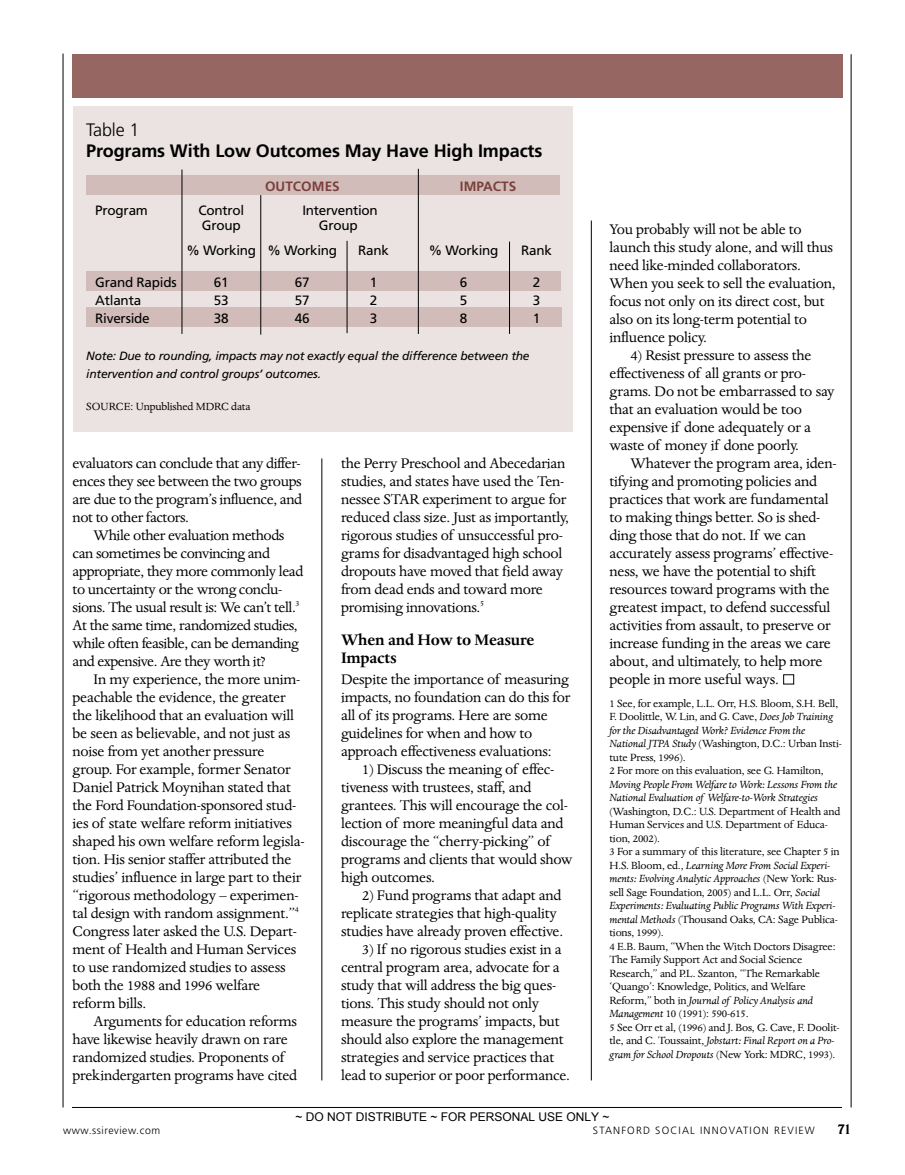
<style>
.page{position:relative;width:905px;height:1175px;background:#fff}
.page>*{position:absolute;margin:0;border:0;box-sizing:border-box;transform-origin:0 0}
.t1{font:700 18px "Frutiger LT Std";letter-spacing:-.005em;color:#000}
.t2{font:300 18px "Frutiger LT Std";letter-spacing:-.005em;color:#000}
.t3{font:700 17.7px/18px "Dante MT Std";letter-spacing:-.015em;color:#000}
.t4{font:16.2px/18px "Dante MT Std";letter-spacing:-.015em;color:#000}
.t5{font:13.5px/25.5px "Frutiger LT Std";letter-spacing:-.015em;color:#000}
.t6{font:700 13.5px "Frutiger LT Std";letter-spacing:.005em;color:#7b403b}
.t7{font:700 13.5px "Cantoria MT Std";color:#000}
.t8{font:12px/13.5px "Dante MT Std";letter-spacing:-.015em;color:#000}
.t9{font:italic 12px/18px "Frutiger LT Std";letter-spacing:-.015em;color:#000}
.t10{font:italic 12px/13.5px "Dante MT Std";letter-spacing:-.015em;color:#000}
.t11{font:12px "Arial";color:#000}
.t12{font:300 10.5px "Frutiger LT Std";letter-spacing:.11em;color:#000}
.t13{font:300 10.5px "Frutiger LT Std";letter-spacing:.055em;color:#000}
.s1{font-style:italic}
</style>
<div class="page">
<hr style="left:63px;top:54px;width:1px;height:1053px;background:#000">
<hr style="left:72px;top:1107px;width:770px;height:1px;background:#000">
<hr style="left:850px;top:54px;width:1px;height:1053px;background:#000">
<hr style="left:321px;top:458px;width:1px;height:622px;background:#000">
<div style="left:72px;top:54px;width:770px;height:44px;background:#966662"></div>
<hr style="left:591px;top:220px;width:1px;height:860px;background:#000">
<div style="left:74px;top:106px;width:499px;height:326px;background:#ebe2e2"></div>
<div style="left:86px;top:176px;width:474px;height:19px;background:#d1bcba"></div>
<div style="left:86px;top:272px;width:474px;height:19px;background:#d1bcba"></div>
<div style="left:86px;top:308px;width:475px;height:19px;background:#d1bcba"></div>
<hr style="left:509px;top:242px;width:1px;height:92px;background:#000">
<hr style="left:418px;top:169px;width:1px;height:165px;background:#000">
<hr style="left:347px;top:241px;width:1px;height:92px;background:#000">
<hr style="left:260px;top:195px;width:1px;height:139px;background:#000">
<hr style="left:182px;top:170px;width:1px;height:164px;background:#000">
<p class="t2" style="left:86px;top:122px;width:55px">Table 1</p>
<p class="t1" style="left:86px;top:143px;width:457px">Programs With Low Outcomes May Have High Impacts</p>
<p class="t6" style="left:265px;top:180px;width:76px">OUTCOMES</p>
<p class="t6" style="left:460px;top:180px;width:58px">IMPACTS</p>
<p class="t5" style="left:95px;top:198px;width:54px">Program</p>
<p class="t5" style="left:198px;top:198px;width:47px">Control</p>
<p class="t5" style="left:302px;top:198px;width:77px">Intervention</p>
<p class="t5" style="left:202px;top:213px;width:40px">Group</p>
<p class="t5" style="left:186px;top:213px;width:173px;text-indent:132px">Group % Working % Working</p>
<p class="t5" style="left:358px;top:239px;width:32px">Rank</p>
<p class="t5" style="left:429px;top:239px;width:71px">% Working</p>
<p class="t5" style="left:521px;top:239px;width:32px">Rank</p>
<p class="t5" style="left:95px;top:270px;width:83px">Grand Rapids</p>
<p class="t5" style="left:214px;top:270px;width:16px">61</p>
<p class="t5" style="left:295px;top:270px;width:16px">67</p>
<p class="t5" style="left:370px;top:270px;width:9px">1</p>
<p class="t5" style="left:460px;top:270px;width:9px">6</p>
<p class="t5" style="left:532px;top:270px;width:9px">2</p>
<p class="t5" style="left:95px;top:288px;width:47px">Atlanta</p>
<p class="t5" style="left:214px;top:288px;width:16px">53</p>
<p class="t5" style="left:295px;top:288px;width:16px">57</p>
<p class="t5" style="left:370px;top:288px;width:9px">2</p>
<p class="t5" style="left:460px;top:288px;width:9px">5</p>
<p class="t5" style="left:532px;top:288px;width:9px">3</p>
<p class="t5" style="left:95px;top:306px;width:56px">Riverside</p>
<p class="t5" style="left:214px;top:306px;width:16px">38</p>
<p class="t5" style="left:295px;top:306px;width:16px">46</p>
<p class="t5" style="left:370px;top:306px;width:9px">3</p>
<p class="t5" style="left:460px;top:306px;width:9px">8</p>
<p class="t5" style="left:532px;top:306px;width:9px">1</p>
<p class="t9" style="left:86px;top:348px;width:445px">Note: Due to rounding, impacts may not exactly equal the difference between the intervention and control groups’ outcomes.</p>
<p class="t8" style="left:86px;top:400px;width:166px">SOURCE: Unpublished MDRC data</p>
<p class="t4" style="left:73px;top:455px;width:231px;text-align:justify">evaluators can conclude that any differ&shy;ences they see between the two groups are due to the program’s influence, and not to other factors.</p>
<p class="t4" style="left:73px;top:527px;width:232px;text-indent:21px">While other evaluation methods can sometimes be convincing and appropriate, they more commonly lead to uncertainty or the wrong conclu&shy;sions. The usual result is: We can’t tell.<sup>3<br></sup>At the same time, randomized studies, while often feasible, can be demanding and expensive. Are they worth it?</p>
<p class="t4" style="left:73px;top:671px;width:234px;text-indent:21px">In my experience, the more unim&shy;peachable the evidence, the greater the likelihood that an evaluation will be seen as believable, and not just as noise from yet another pressure group. For example, former Senator Daniel Patrick Moynihan stated that the Ford Foundation-sponsored stud&shy;ies of state welfare reform initiatives shaped his own welfare reform legisla&shy;tion. His senior staffer attributed the studies’ influence in large part to their “rigorous methodology – experimen&shy;tal design with random assignment.”<sup>4<br></sup>Congress later asked the U.S. Depart&shy;ment of Health and Human Services to use randomized studies to assess both the 1988 and 1996 welfare reform bills.</p>
<p class="t4" style="left:73px;top:1013px;width:226px;text-indent:21px">Arguments for education reforms have likewise heavily drawn on rare randomized studies. Proponents of prekindergarten programs have cited</p>
<p class="t4" style="left:341px;top:455px;width:229px">the Perry Preschool and Abecedarian studies, and states have used the Ten&shy;nessee STAR experiment to argue for reduced class size. Just as importantly, rigorous studies of unsuccessful pro&shy;grams for disadvantaged high school dropouts have moved that field away from dead ends and toward more promising innovations.<sup>5</sup></p>
<p class="t3" style="left:341px;top:631px;width:195px">When and How to Measure<br>Impacts</p>
<p class="t4" style="left:341px;top:671px;width:231px">Despite the importance of measuring impacts, no foundation can do this for all of its programs. Here are some guidelines for when and how to approach effectiveness evaluations:</p>
<p class="t4" style="left:341px;top:761px;width:233px;text-indent:21px">1) Discuss the meaning of effec&shy;tiveness with trustees, staff, and grantees. This will encourage the col&shy;lection of more meaningful data and discourage the “cherry-picking” of programs and clients that would show high outcomes.</p>
<p class="t4" style="left:341px;top:887px;width:224px;text-indent:21px">2) Fund programs that adapt and replicate strategies that high-quality studies have already proven effective.</p>
<p class="t4" style="left:341px;top:941px;width:230px;text-indent:21px">3) If no rigorous studies exist in a central program area, advocate for a study that will address the big ques&shy;tions. This study should not only measure the programs’ impacts, but should also explore the management strategies and service practices that lead to superior or poor performance.</p>
<p class="t4" style="left:609px;top:221px;width:227px">You probably will not be able to launch this study alone, and will thus need like-minded collaborators.<br>When you seek to sell the evaluation, focus not only on its direct cost, but also on its long-term potential to influence policy.</p>
<p class="t4" style="left:609px;top:347px;width:227px;text-indent:21px">4) Resist pressure to assess the effectiveness of all grants or pro&shy;grams. Do not be embarrassed to say that an evaluation would be too expensive if done adequately or a waste of money if done poorly.</p>
<p class="t4" style="left:609px;top:455px;width:228px;text-indent:21px">Whatever the program area, iden&shy;tifying and promoting policies and practices that work are fundamental to making things better. So is shed&shy;ding those that do not. If we can accurately assess programs’ effective&shy;ness, we have the potential to shift resources toward programs with the greatest impact, to defend successful activities from assault, to preserve or increase funding in the areas we care about, and ultimately, to help more people in more useful ways.</p>
<p class="t8" style="left:609px;top:697px;width:234px">1 See, for example, L.L. Orr, H.S. Bloom, S.H. Bell, F. Doolittle, W. Lin, and G. Cave, <span class="s1">Does Job Training for the Disadvantaged Work? Evidence From the National JTPA Study</span> (Washington, D.C.: Urban Insti&shy;tute Press, 1996).<br>2 For more on this evaluation, see G. Hamilton,</p>
<p class="t10" style="left:609px;top:778px;width:229px">Moving People From Welfare to Work: Lessons From the<br>National Evaluation of Welfare-to-Work Strategies</p>
<p class="t8" style="left:609px;top:805px;width:232px">(Washington, D.C.: U.S. Department of Health and Human Services and U.S. Department of Educa&shy;tion, 2002).<br>3 For a summary of this literature, see Chapter 5 in H.S. Bloom, ed., <span class="s1">Learning More From Social Experi&shy;ments: Evolving Analytic Approaches</span> (New York: Rus&shy;sell Sage Foundation, 2005) and L.L. Orr, <span class="s1">Social Experiments: Evaluating Public Programs With Experi&shy;mental Methods</span> (Thousand Oaks, CA: Sage Publica&shy;tions, 1999).<br>4 E.B. Baum, “When the Witch Doctors Disagree:<br>The Family Support Act and Social Science Research,” and P.L. Szanton, “The Remarkable ‘Quango’: Knowledge, Politics, and Welfare Reform,” both in <span class="s1">Journal of Policy Analysis and Management</span> 10 (1991): 590-615.<br>5 See Orr et al, (1996) and J. Bos, G. Cave, F. Doolit&shy;tle, and C. Toussaint, <span class="s1">Jobstart: Final Report on a Pro&shy;gram for School Dropouts</span> (New York: MDRC, 1993).</p>
<p class="t11" style="left:295px;top:1108px;width:315px">~ DO NOT DISTRIBUTE ~ FOR PERSONAL USE ONLY ~</p>
<p class="t13" style="left:63px;top:1126px;width:99px">www.ssireview.com</p>
<p class="t12" style="left:593px;top:1126px;width:223px">STANFORD SOCIAL INNOVATION REVIEW</p>
<p class="t7" style="left:837px;top:1124px;width:15px">71</p>
</div>
